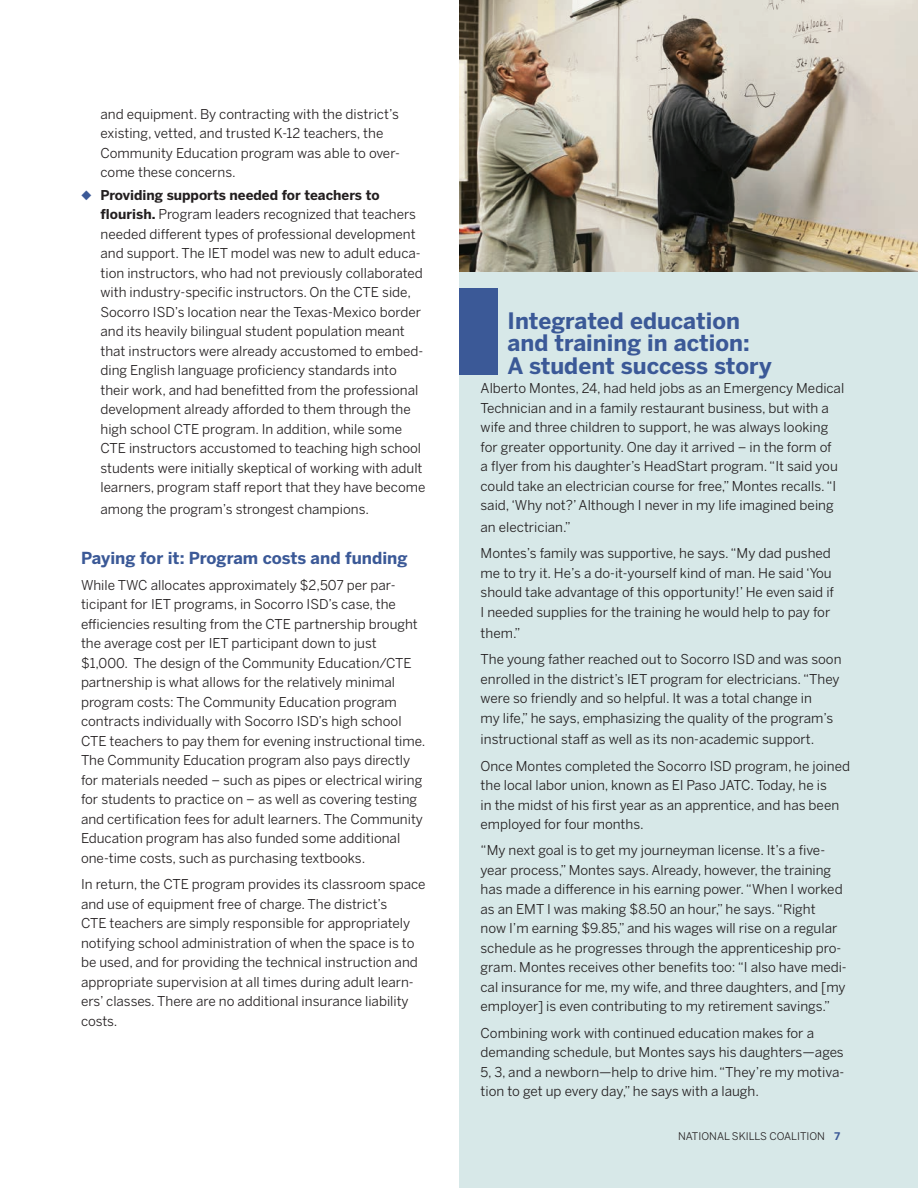
<style>
.page{position:relative;width:918px;height:1188px;background:#fff}
.page>*{position:absolute;margin:0;border:0;box-sizing:border-box;transform-origin:0 0}
.t1{font:700 22.5px/22.5px "Benton Sans";color:#3b5997}
.t2{font:700 16.5px "Benton Sans";color:#3b5997}
.t3{font:13.5px/19.5px "Benton Sans";color:#231f20}
.t4{font:10.5px "Benton Sans";color:#231f20}
.s1{color:#3b5997}
.s2{font-weight:700}
.s3{font-weight:700;color:#3b5997}
</style>
<div class="page">
<div style="left:459px;top:0;width:459px;height:1188px;background:#d7e8e8"></div>
<img style="left:459px;top:0;width:459px;height:271px">
<div style="left:459px;top:288px;width:39px;height:87px;background:#3b5997"></div>
<p class="t3" style="left:100px;top:104px;width:301px">and equipment. By contracting with the district’s existing, vetted, and trusted K-12 teachers, the Community Education program was able to over&shy;come these concerns.</p>
<p class="t3" style="left:100px;top:185px;width:327px;text-indent:-19px"><span class="s1">◆</span> <span class="s2">Providing supports needed for teachers to flourish.</span> Program leaders recognized that teachers needed different types of professional development and support. The IET model was new to adult educa&shy;tion instructors, who had not previously collaborated with industry-specific instructors. On the CTE side, Socorro ISD’s location near the Texas-Mexico border and its heavily bilingual student population meant that instructors were already accustomed to embed&shy;ding English language proficiency standards into their work, and had benefitted from the professional development already afforded to them through the high school CTE program. In addition, while some CTE instructors accustomed to teaching high school students were initially skeptical of working with adult learners, program staff report that they have become</p>
<p class="t3" style="left:100px;top:499px;width:270px">among the program’s strongest champions.</p>
<p class="t2" style="left:81px;top:547px;width:328px">Paying for it: Program costs and funding</p>
<p class="t3" style="left:81px;top:575px;width:346px">While TWC allocates approximately $2,507 per par&shy;ticipant for IET programs, in Socorro ISD’s case, the efficiencies resulting from the CTE partnership brought the average cost per IET participant down to just $1,000. The design of the Community Education/CTE partnership is what allows for the relatively minimal program costs: The Community Education program contracts individually with Socorro ISD’s high school CTE teachers to pay them for evening instructional time.<br>The Community Education program also pays directly for materials needed – such as pipes or electrical wiring for students to practice on – as well as covering testing and certification fees for adult learners. The Community Education program has also funded some additional one-time costs, such as purchasing textbooks.</p>
<p class="t3" style="left:81px;top:874px;width:346px">In return, the CTE program provides its classroom space and use of equipment free of charge. The district’s<br>CTE teachers are simply responsible for appropriately notifying school administration of when the space is to be used, and for providing the technical instruction and appropriate supervision at all times during adult learn&shy;ers’ classes. There are no additional insurance liability costs.</p>
<h1 class="t1" style="left:508px;top:310px;width:266px">Integrated education and training in action:<br>A student success story</h1>
<p class="t3" style="left:481px;top:379px;width:365px">Alberto Montes, 24, had held jobs as an Emergency Medical Technician and in a family restaurant business, but with a wife and three children to support, he was always looking for greater opportunity. One day it arrived – in the form of<br>a flyer from his daughter’s HeadStart program. “It said you could take an electrician course for free,” Montes recalls. “I said, ‘Why not?’ Although I never in my life imagined being</p>
<p class="t3" style="left:481px;top:514px;width:352px;line-height:26.2px">an electrician.”<br>Montes’s family was supportive, he says. “My dad pushed</p>
<p class="t3" style="left:481px;top:563px;width:355px">me to try it. He’s a do-it-yourself kind of man. He said ‘You should take advantage of this opportunity!’ He even said if<br>I needed supplies for the training he would help to pay for</p>
<p class="t3" style="left:481px;top:620px;width:362px;line-height:26.2px">them.”<br>The young father reached out to Socorro ISD and was soon</p>
<p class="t3" style="left:481px;top:669px;width:361px">enrolled in the district’s IET program for electricians. “They were so friendly and so helpful. It was a total change in<br>my life,” he says, emphasizing the quality of the program’s</p>
<p class="t3" style="left:481px;top:726px;width:371px;line-height:26.2px">instructional staff as well as its non-academic support.<br>Once Montes completed the Socorro ISD program, he joined</p>
<p class="t3" style="left:481px;top:776px;width:360px">the local labor union, known as El Paso JATC. Today, he is in the midst of his first year as an apprentice, and has been employed for four months.</p>
<p class="t3" style="left:481px;top:841px;width:368px">“My next goal is to get my journeyman license. It’s a five&shy;year process,” Montes says. Already, however, the training has made a difference in his earning power. “When I worked as an EMT I was making $8.50 an hour,” he says. “Right<br>now I’m earning $9.85,” and his wages will rise on a regular schedule as he progresses through the apprenticeship pro&shy;gram. Montes receives other benefits too: “I also have medi&shy;cal insurance for me, my wife, and three daughters, and [my employer] is even contributing to my retirement savings.”</p>
<p class="t3" style="left:481px;top:1023px;width:365px">Combining work with continued education makes for a demanding schedule, but Montes says his daughters—ages 5, 3, and a newborn—help to drive him. “They’re my motiva&shy;tion to get up every day,” he says with a laugh.</p>
<p class="t4" style="left:678px;top:1130px;width:164px">NATIONAL SKILLS COALITION <span class="s3">7</span></p>
</div>
